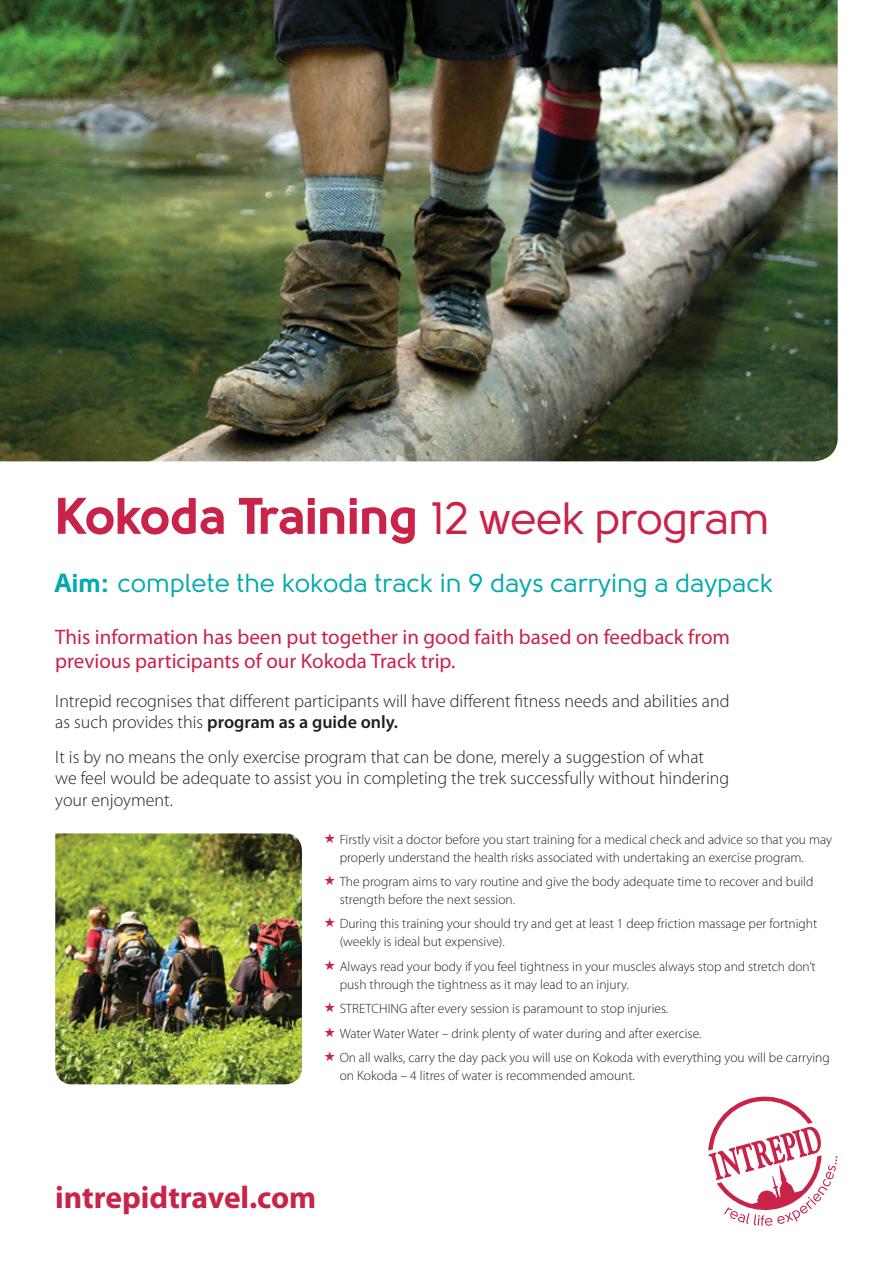
<style>
.page{position:relative;width:893px;height:1263px;background:#fff}
.page>*{position:absolute;margin:0;border:0;box-sizing:border-box;transform-origin:0 0}
.t1{font:900 51.15px "Solomon";letter-spacing:-.02em;color:#c9234a}
.t2{font:700 31.5px "Myriad Pro";color:#c9234a}
.t3{font:25.95px "Solomon";color:#00aaad}
.t4{font:21px/24px "Myriad Pro";color:#c9234a}
.t5{font:300 18px/21.6px "Myriad Pro";color:#231f20}
.t6{font:300 13.5px/18px "Myriad Pro";color:#231f20}
.s1{font-weight:400;font-size:45.15px}
.s2{font-weight:900}
.s3{font-weight:600}
</style>
<div class="page">
<svg style="left:708px;top:1096px;width:129px;height:130px"></svg>
<img style="left:0;top:0;width:838px;height:461px">
<img style="left:55px;top:833px;width:247px;height:251px">
<h1 class="t1" style="left:55px;top:486px;width:716px">Kokoda Training <span class="s1">12 week program</span></h1>
<h3 class="t3" style="left:55px;top:569px;width:719px"><span class="s2">Aim:</span> complete the kokoda track in 9 days carrying a daypack</h3>
<h3 class="t4" style="left:55px;top:625px;width:676px">This information has been put together in good faith based on feedback from previous participants of our Kokoda Track trip.</h3>
<h3 class="t5" style="left:55px;top:690px;width:676px">Intrepid recognises that different participants will have different fitness needs and abilities and as such provides this <span class="s3">program as a guide only.</span></h3>
<h3 class="t5" style="left:55px;top:746px;width:675px">It is by no means the only exercise program that can be done, merely a suggestion of what we feel would be adequate to assist you in completing the trek successfully without hindering your enjoyment.</h3>
<p class="t6" style="left:340px;top:830px;width:494px">Firstly visit a doctor before you start training for a medical check and advice so that you may properly understand the health risks associated with undertaking an exercise program.</p>
<p class="t6" style="left:340px;top:873px;width:475px">The program aims to vary routine and give the body adequate time to recover and build strength before the next session.</p>
<p class="t6" style="left:340px;top:915px;width:479px">During this training your should try and get at least 1 deep friction massage per fortnight (weekly is ideal but expensive).</p>
<p class="t6" style="left:340px;top:957px;width:478px">Always read your body if you feel tightness in your muscles always stop and stretch don’t push through the tightness as it may lead to an injury.</p>
<p class="t6" style="left:340px;top:996px;width:492px;line-height:24.5px">STRETCHING after every session is paramount to stop injuries.<br>Water Water Water – drink plenty of water during and after exercise.<br>On all walks, carry the day pack you will use on Kokoda with everything you will be carrying</p>
<p class="t6" style="left:340px;top:1066px;width:297px">on Kokoda – 4 litres of water is recommended amount.</p>
<h2 class="t2" style="left:55px;top:1176px;width:263px">intrepidtravel.com</h2>
</div>
